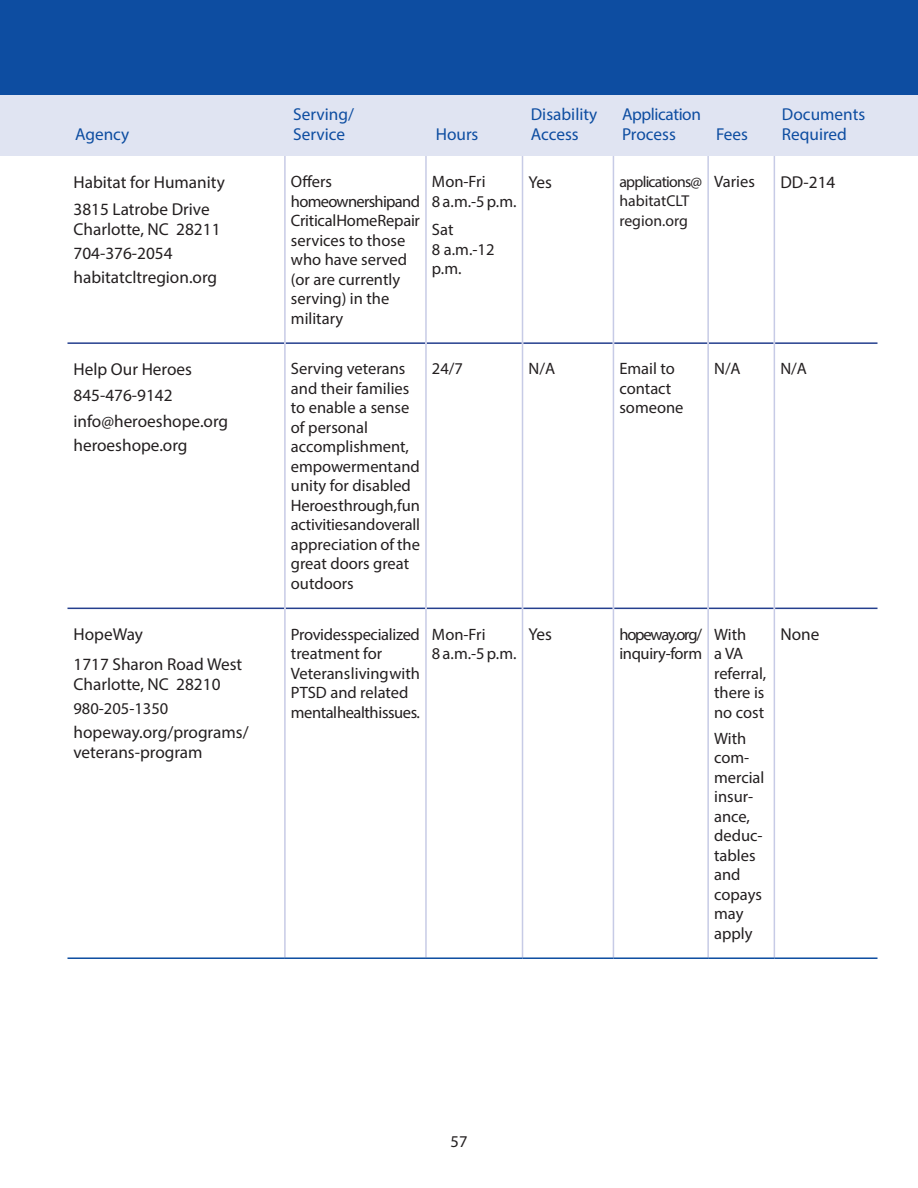
<style>
.page{position:relative;width:918px;height:1188px;background:#fff}
.page>*{position:absolute;margin:0;border:0;box-sizing:border-box;transform-origin:0 0}
.table_text{font:17.25px/20.2px "Myriad Pro";color:#231f20}
.t1{font:17.25px/19.5px "Myriad Pro";color:#0d4da1}
.t2{font:17.25px/19.5px "Myriad Pro";letter-spacing:-.025em;color:#0d4da1}
.table_text-2{font:16.5px/19.5px "Myriad Pro";color:#231f20}
.table_text-3{font:16.5px/19.5px "Myriad Pro";letter-spacing:-.035em;color:#231f20}
.table_text-4{font:15.75px/19.5px "Myriad Pro";letter-spacing:-.01em;color:#231f20}
</style>
<div class="page">
<div style="left:0;top:94px;width:918px;height:62px;background:#e0e4f2"></div>
<div style="left:0;top:0;width:918px;height:94px;background:#0d4da1"></div>
<hr style="left:68px;top:608px;width:216px;height:1px;background:#253f8e">
<hr style="left:286px;top:608px;width:139px;height:1px;background:#253f8e">
<hr style="left:427px;top:608px;width:95px;height:1px;background:#253f8e">
<hr style="left:523px;top:608px;width:90px;height:1px;background:#253f8e">
<hr style="left:614px;top:608px;width:93px;height:1px;background:#253f8e">
<hr style="left:709px;top:608px;width:65px;height:1px;background:#253f8e">
<hr style="left:775px;top:608px;width:102px;height:1px;background:#253f8e">
<hr style="left:68px;top:342px;width:216px;height:2px;background:#253f8e">
<hr style="left:286px;top:342px;width:139px;height:2px;background:#253f8e">
<hr style="left:427px;top:342px;width:95px;height:2px;background:#253f8e">
<hr style="left:523px;top:342px;width:90px;height:2px;background:#253f8e">
<hr style="left:614px;top:342px;width:93px;height:2px;background:#253f8e">
<hr style="left:709px;top:342px;width:65px;height:2px;background:#253f8e">
<hr style="left:775px;top:342px;width:102px;height:2px;background:#253f8e">
<hr style="left:284px;top:156px;width:2px;height:187px;background:#c7cbe6">
<hr style="left:284px;top:343px;width:2px;height:265px;background:#c7cbe6">
<hr style="left:425px;top:156px;width:2px;height:187px;background:#c7cbe6">
<hr style="left:522px;top:156px;width:1px;height:187px;background:#c7cbe6">
<hr style="left:613px;top:156px;width:1px;height:187px;background:#c7cbe6">
<hr style="left:707px;top:156px;width:2px;height:187px;background:#c7cbe6">
<hr style="left:425px;top:343px;width:2px;height:265px;background:#c7cbe6">
<hr style="left:522px;top:343px;width:1px;height:265px;background:#c7cbe6">
<hr style="left:613px;top:343px;width:1px;height:265px;background:#c7cbe6">
<hr style="left:707px;top:343px;width:2px;height:265px;background:#c7cbe6">
<hr style="left:774px;top:156px;width:1px;height:187px;background:#c7cbe6">
<hr style="left:774px;top:343px;width:1px;height:265px;background:#c7cbe6">
<hr style="left:284px;top:608px;width:2px;height:349px;background:#c7cbe6">
<hr style="left:425px;top:608px;width:2px;height:349px;background:#c7cbe6">
<hr style="left:522px;top:608px;width:1px;height:349px;background:#c7cbe6">
<hr style="left:613px;top:608px;width:1px;height:349px;background:#c7cbe6">
<hr style="left:707px;top:608px;width:2px;height:349px;background:#c7cbe6">
<hr style="left:774px;top:608px;width:1px;height:349px;background:#c7cbe6">
<hr style="left:68px;top:957px;width:217px;height:2px;background:#0d4da1">
<hr style="left:285px;top:957px;width:141px;height:2px;background:#0d4da1">
<hr style="left:426px;top:957px;width:97px;height:2px;background:#0d4da1">
<hr style="left:523px;top:957px;width:90px;height:2px;background:#0d4da1">
<hr style="left:613px;top:957px;width:95px;height:2px;background:#0d4da1">
<hr style="left:708px;top:957px;width:66px;height:2px;background:#0d4da1">
<hr style="left:774px;top:957px;width:103px;height:2px;background:#0d4da1">
<p class="t1" style="left:75px;top:124px;width:56px">Agency</p>
<p class="table_text" style="left:74px;top:172px;width:153px">Habitat for Humanity</p>
<p class="table_text" style="left:74px;top:199px;width:149px">3815 Latrobe Drive<br>Charlotte, NC 28211</p>
<p class="table_text" style="left:74px;top:243px;width:101px">704-376-2054</p>
<p class="table_text" style="left:74px;top:267px;width:145px">habitatcltregion.org</p>
<p class="table_text" style="left:74px;top:359px;width:120px">Help Our Heroes</p>
<p class="table_text" style="left:74px;top:385px;width:101px">845-476-9142</p>
<p class="table_text" style="left:74px;top:411px;width:156px">info@heroeshope.org</p>
<p class="table_text" style="left:74px;top:435px;width:116px">heroeshope.org</p>
<p class="table_text" style="left:74px;top:624px;width:71px">HopeWay</p>
<p class="table_text" style="left:74px;top:653px;width:170px">1717 Sharon Road West<br>Charlotte, NC 28210</p>
<p class="table_text-2" style="left:74px;top:698px;width:96px">980-205-1350</p>
<p class="table_text" style="left:74px;top:722px;width:177px">hopeway.org/programs/ veterans-program</p>
<p class="t1" style="left:293px;top:104px;width:62px">Serving/</p>
<p class="t1" style="left:293px;top:124px;width:53px">Service</p>
<p class="t1" style="left:436px;top:124px;width:44px">Hours</p>
<p class="t1" style="left:531px;top:104px;width:68px">Disability<br>Access</p>
<p class="t2" style="left:622px;top:104px;width:80px">Application<br>Process</p>
<p class="t1" style="left:716px;top:124px;width:33px">Fees</p>
<p class="t1" style="left:782px;top:104px;width:85px">Documents<br>Required</p>
<p class="table_text-2" style="left:291px;top:172px;width:131px">Offers homeownership and<br>Critical Home Repair services to those who have served (or are currently serving) in the military</p>
<p class="table_text-2" style="left:432px;top:172px;width:86px">Mon-Fri<br>8 a.m.-5 p.m.</p>
<p class="table_text-2" style="left:432px;top:220px;width:64px">Sat<br>8 a.m.-12 p.m.</p>
<p class="table_text" style="left:529px;top:172px;width:25px">Yes</p>
<p class="table_text-4" style="left:619px;top:171px;width:84px">applications@ habitatCLT region.org</p>
<p class="table_text-2" style="left:714px;top:172px;width:42px">Varies</p>
<p class="table_text" style="left:780px;top:172px;width:57px">DD-214</p>
<p class="table_text-2" style="left:291px;top:359px;width:131px">Serving veterans and their families to enable a sense of personal accomplishment, empowerment and unity for disabled<br>Heroes through, fun activities and overall appreciation of the great doors great outdoors</p>
<p class="table_text-2" style="left:432px;top:359px;width:33px">24/7</p>
<p class="table_text-2" style="left:529px;top:359px;width:28px">N/A</p>
<p class="table_text-2" style="left:619px;top:359px;width:66px">Email to contact someone</p>
<p class="table_text-2" style="left:714px;top:359px;width:28px">N/A</p>
<p class="table_text-2" style="left:780px;top:359px;width:28px">N/A</p>
<p class="table_text-2" style="left:291px;top:624px;width:131px">Provides specialized treatment for<br>Veterans living with<br>PTSD and related mental health issues.</p>
<p class="table_text-2" style="left:432px;top:624px;width:86px">Mon-Fri<br>8 a.m.-5 p.m.</p>
<p class="table_text" style="left:529px;top:624px;width:25px">Yes</p>
<p class="table_text-3" style="left:619px;top:624px;width:84px">hopeway.org/ inquiry-form</p>
<p class="table_text-2" style="left:714px;top:624px;width:54px">With<br>a VA referral, there is no cost</p>
<p class="table_text-2" style="left:714px;top:728px;width:52px">With com&shy;mercial insur&shy;ance, deduc&shy;tables and copays may apply</p>
<p class="table_text" style="left:780px;top:624px;width:41px">None</p>
<p class="table_text-2" style="left:451px;top:1132px;width:18px">57</p>
</div>
